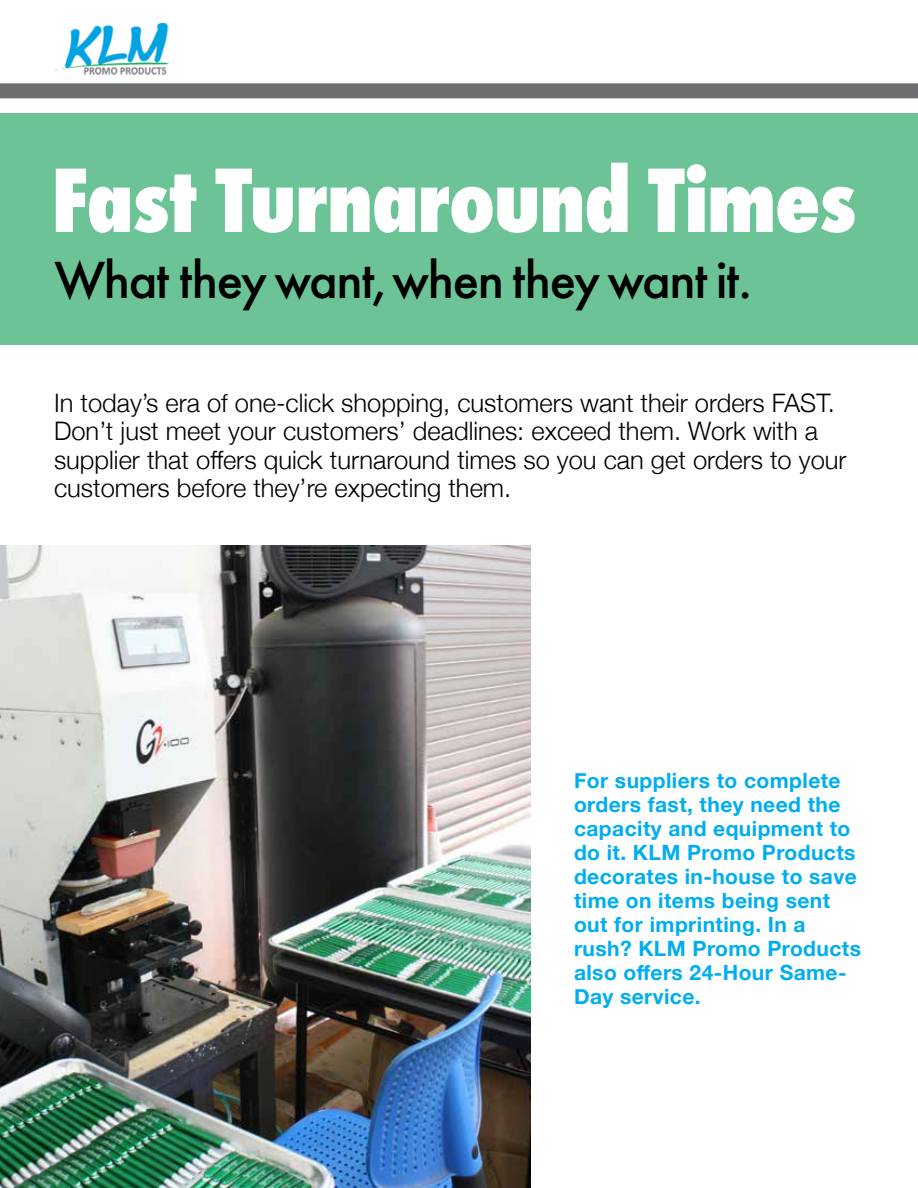
<style>
.page{position:relative;width:918px;height:1188px;background:#fff}
.page>*{position:absolute;margin:0;border:0;box-sizing:border-box;transform-origin:0 0}
.t1{font:800 condensed 84px "Futura";letter-spacing:-.02em;color:#fff}
.t2{font:500 48px "Futura";letter-spacing:-.03em;color:#000}
.t3{font:300 25.5px/28.5px "Helvetica Neue";color:#000}
.t4{font:700 21px/24px "Helvetica Neue";letter-spacing:.02em;color:#00aeef}
</style>
<div class="page">
<img style="left:54px;top:23px;width:115px;height:52px">
<div style="left:0;top:113px;width:918px;height:232px;background:#6cc396"></div>
<div style="left:0;top:83px;width:918px;height:15px;background:#6d6e71"></div>
<img style="left:0;top:545px;width:530px;height:643px">
<h1 class="t1" style="left:51px;top:144px;width:806px">Fast Turnaround Times</h1>
<h2 class="t2" style="left:55px;top:247px;width:700px">What they want, when they want it.</h2>
<p class="t3" style="left:54px;top:387px;width:794px">In today’s era of one-click shopping, customers want their orders FAST.<br>Don’t just meet your customers’ deadlines: exceed them. Work with a supplier that offers quick turnaround times so you can get orders to your customers before they’re expecting them.</p>
<p class="t4" style="left:574px;top:769px;width:288px">For suppliers to complete orders fast, they need the capacity and equipment to do it. KLM Promo Products decorates in-house to save time on items being sent out for imprinting. In a rush? KLM Promo Products also offers 24-Hour Same-<br>Day service.</p>
</div>
